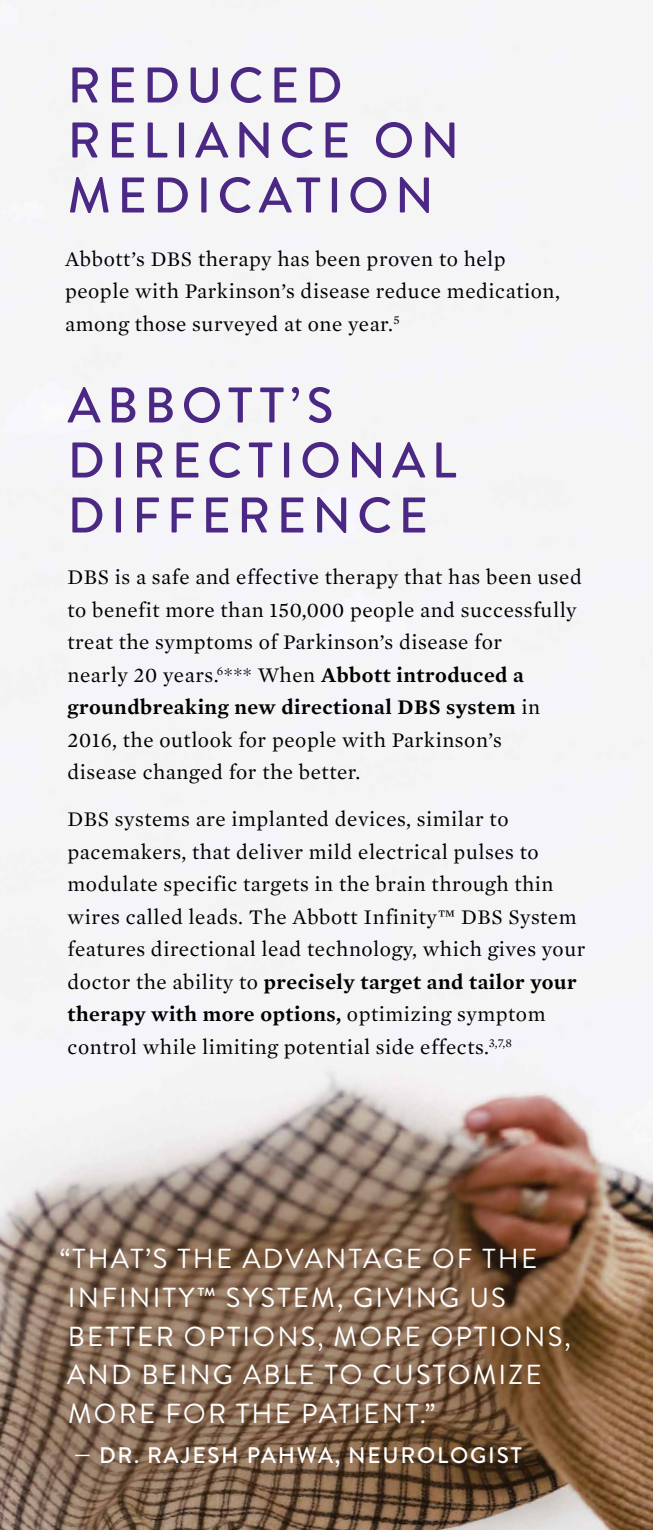
<style>
.page{position:relative;width:653px;height:1530px;background:#fff}
.page>*{position:absolute;margin:0;border:0;box-sizing:border-box;transform-origin:0 0}
.t1{font:500 50px/55px "Brandon Grotesque";letter-spacing:.125em;color:#4b2884}
.t2{font:27.5px/38.8px "Brandon Grotesque";letter-spacing:.08em;color:#fff}
.t3{font:500 22.5px "Brandon Grotesque";letter-spacing:.08em;color:#fff}
.t4{font:21.25px/32.5px "Mercury Text G1";letter-spacing:.025em;color:#000}
.s1{font-weight:600}
</style>
<div class="page">
<img style="left:0;top:0;width:652px;height:1530px">
<h1 class="t1" style="left:68px;top:59px;width:393px">REDUCED<br>RELIANCE ON<br>MEDICATION</h1>
<p class="t4" style="left:65px;top:241px;width:496px">Abbott’s DBS therapy has been proven to help people with Parkinson’s disease reduce medication, among those surveyed at one year.<sup>5</sup></p>
<h1 class="t1" style="left:68px;top:379px;width:390px">ABBOTT’S<br>DIRECTIONAL<br>DIFFERENCE</h1>
<p class="t4" style="left:67px;top:560px;width:515px">DBS is a safe and effective therapy that has been used to benefit more than 150,000 people and successfully treat the symptoms of Parkinson’s disease for<br>nearly 20 years.<sup>6</sup>*** When <span class="s1">Abbott introduced a groundbreaking new directional DBS system</span> in 2016, the outlook for people with Parkinson’s<br>disease changed for the better.</p>
<p class="t4" style="left:67px;top:802px;width:519px">DBS systems are implanted devices, similar to pacemakers, that deliver mild electrical pulses to modulate specific targets in the brain through thin wires called leads. The Abbott Infinity™ DBS System features directional lead technology, which gives your doctor the ability to <span class="s1">precisely target and tailor your therapy with more options,</span> optimizing symptom control while limiting potential side effects.<sup>3,7,8</sup></p>
<p class="t2" style="left:60px;top:1240px;width:512px">“THAT’S THE ADVANTAGE OF THE<br>INFINITY™ SYSTEM, GIVING US<br>BETTER OPTIONS, MORE OPTIONS,<br>AND BEING ABLE TO CUSTOMIZE<br>MORE FOR THE PATIENT.”</p>
<p class="t3" style="left:74px;top:1440px;width:449px">— DR. RAJESH PAHWA, NEUROLOGIST</p>
</div>
